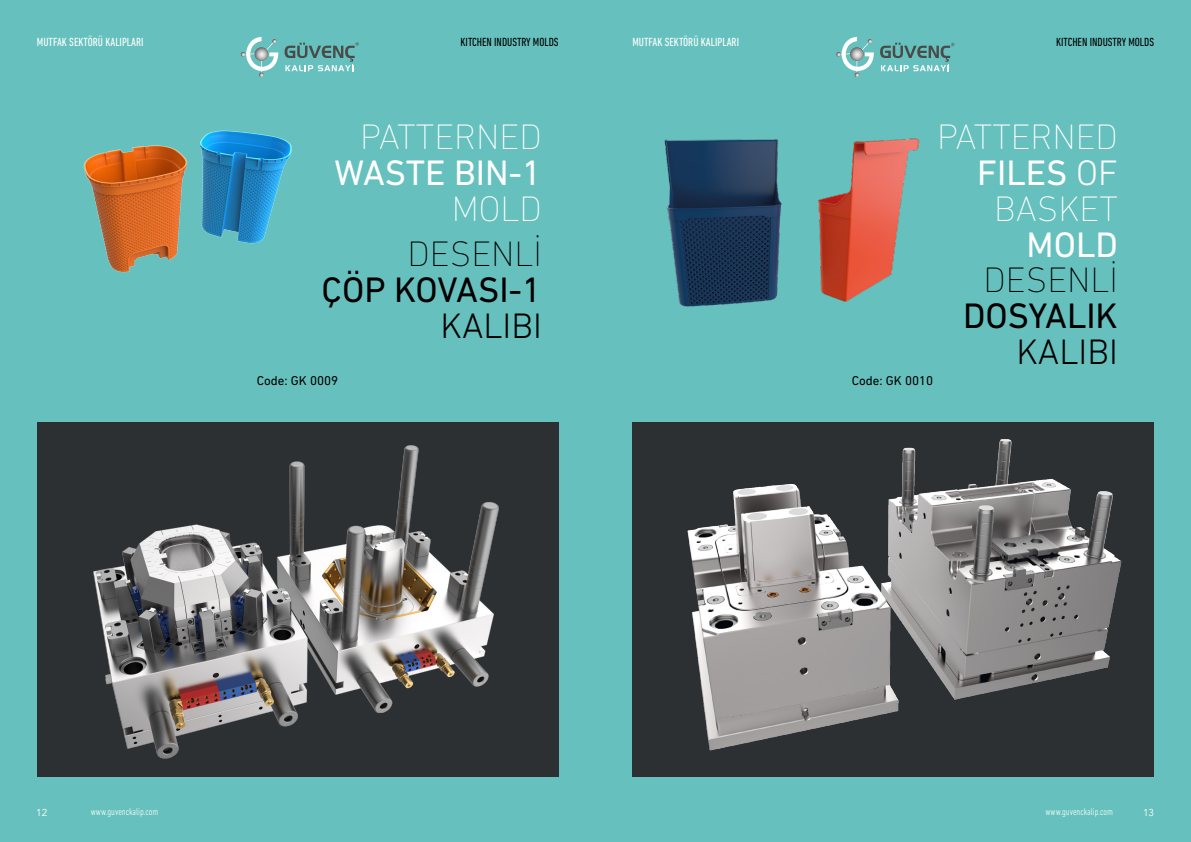
<style>
.page{position:relative;width:1191px;height:842px;background:#fff}
.page>*{position:absolute;margin:0;border:0;box-sizing:border-box;transform-origin:0 0}
.t1{font:200 36px/36px "DIN Next LT Pro";color:#fff;text-align:right}
.t2{font:36px "DIN Next LT Pro";color:#000}
.t3{font:200 36px "DIN Next LT Pro";color:#000}
.t4{font:36px "DIN Next LT Pro";color:#fff}
.t5{font:300 36px "DIN Next LT Pro";color:#000}
.t6{font:13px "DIN Next LT Pro";color:#000}
.t7{font:condensed 12px "DIN Next LT Pro";color:#fff}
.t8{font:condensed 12px "DIN Next LT Pro";color:#000}
.t9{font:300 condensed 10px "DIN Next LT Pro";color:#fff}
.t10{font:10px "Avenir";color:#fff}
.s1{font-weight:400}
.s2{font-weight:300}
</style>
<div class="page">
<div style="left:595px;top:0;width:596px;height:842px;background:#66c1be"></div>
<div style="left:0;top:0;width:595px;height:842px;background:#66c1be"></div>
<img style="left:664px;top:138px;width:256px;height:169px">
<div style="left:632px;top:422px;width:522px;height:355px;background:#2c3033"></div>
<img style="left:687px;top:439px;width:435px;height:312px">
<div style="left:37px;top:422px;width:521px;height:355px;background:#2c3033"></div>
<img style="left:93px;top:445px;width:406px;height:314px">
<img style="left:83px;top:130px;width:209px;height:143px">
<svg style="left:241px;top:37px;width:118px;height:40px"></svg>
<svg style="left:836px;top:37px;width:118px;height:40px"></svg>
<p class="t7" style="left:37px;top:35px;width:108px">MUTFAK SEKTÖRÜ KALIPLARI</p>
<p class="t8" style="left:460px;top:35px;width:100px">KITCHEN INDUSTRY MOLDS</p>
<h1 class="t1" style="left:360px;top:118px;width:183px">PATTERNED</h1>
<h1 class="t4" style="left:334px;top:152px;width:209px">WASTE BIN-1</h1>
<h1 class="t1" style="left:452px;top:190px;width:92px">MOLD</h1>
<h1 class="t3" style="left:407px;top:233px;width:136px">DESENLİ</h1>
<h1 class="t2" style="left:322px;top:269px;width:222px">ÇÖP KOVASI-1</h1>
<h1 class="t5" style="left:440px;top:305px;width:103px">KALIBI</h1>
<p class="t6" style="left:257px;top:373px;width:83px">Code: GK 0009</p>
<p class="t7" style="left:632px;top:35px;width:108px">MUTFAK SEKTÖRÜ KALIPLARI</p>
<p class="t8" style="left:1056px;top:35px;width:100px">KITCHEN INDUSTRY MOLDS</p>
<h1 class="t1" style="left:937px;top:118px;width:182px">PATTERNED<br><span class="s1">FILES</span> <span class="s2">OF<br></span>BASKET</h1>
<h1 class="t4" style="left:1026px;top:224px;width:93px">MOLD</h1>
<p class="t6" style="left:851px;top:373px;width:83px">Code: GK 0010</p>
<h1 class="t3" style="left:983px;top:259px;width:136px">DESENLİ</h1>
<h1 class="t2" style="left:963px;top:295px;width:156px">DOSYALIK</h1>
<h1 class="t5" style="left:1016px;top:331px;width:103px">KALIBI</h1>
<p class="t10" style="left:36px;top:806px;width:13px">12</p>
<p class="t9" style="left:91px;top:806px;width:69px">www.guvenckalip.com</p>
<p class="t9" style="left:1045px;top:806px;width:69px">www.guvenckalip.com</p>
<p class="t10" style="left:1143px;top:806px;width:13px">13</p>
</div>
